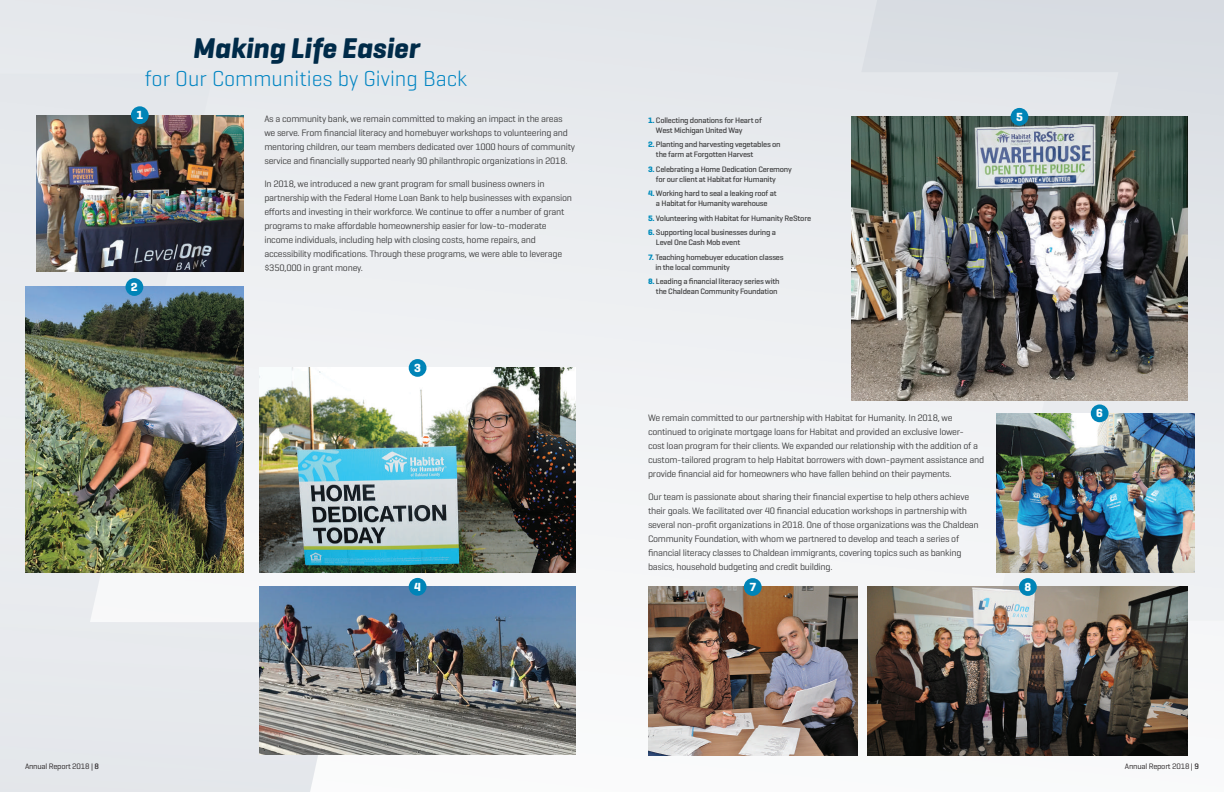
<style>
.page{position:relative;width:1224px;height:792px;background:#fff}
.page>*{position:absolute;margin:0;border:0;box-sizing:border-box;transform-origin:0 0}
.t1{font:italic 700 29.1px "Geogrotesque";color:#002b49}
.t2{font:300 22px "Geogrotesque";color:#0084c2}
.t3{font:700 12px "Geogrotesque";color:#fff}
.t4{font:9.5px/14px "Geogrotesque";letter-spacing:-.025em;color:#3e3e3f}
.t5{font:500 8px/10px "Geogrotesque";letter-spacing:-.025em;color:#3e3e3f}
.t6{font:8px "Geogrotesque";letter-spacing:-.025em;color:#231f20}
.s1{font-weight:700;color:#008cbc}
.s2{font-weight:500}
</style>
<div class="page">
<div style="left:0;top:0;width:1224px;height:792px;background:linear-gradient(to bottom,#e5e8eb,#f2f4f5)"></div>
<img style="left:36px;top:115px;width:208px;height:156px">
<img style="left:25px;top:287px;width:219px;height:285px">
<img style="left:259px;top:368px;width:317px;height:204px">
<img style="left:648px;top:586px;width:210px;height:170px">
<img style="left:868px;top:586px;width:320px;height:170px">
<img style="left:996px;top:413px;width:198px;height:159px">
<img style="left:851px;top:117px;width:337px;height:283px">
<img style="left:259px;top:587px;width:317px;height:168px">
<div style="left:131px;top:106px;width:18px;height:18px;background:#0084b7;border-radius:50%"></div>
<div style="left:126px;top:278px;width:17px;height:18px;background:#0084b7;border-radius:50%"></div>
<div style="left:409px;top:359px;width:17px;height:18px;background:#0084b7;border-radius:50%"></div>
<div style="left:409px;top:578px;width:17px;height:18px;background:#0084b7;border-radius:50%"></div>
<div style="left:1011px;top:108px;width:17px;height:18px;background:#0084b7;border-radius:50%"></div>
<div style="left:1091px;top:404px;width:18px;height:18px;background:#0084b7;border-radius:50%"></div>
<div style="left:1019px;top:578px;width:18px;height:18px;background:#0084b7;border-radius:50%"></div>
<div style="left:744px;top:578px;width:18px;height:18px;background:#0084b7;border-radius:50%"></div>
<h1 class="t1" style="left:193px;top:30px;width:228px">Making Life Easier</h1>
<h2 class="t2" style="left:145px;top:65px;width:324px">for Our Communities by Giving Back</h2>
<p class="t3" style="left:136px;top:107px;width:8px">1</p>
<p class="t3" style="left:131px;top:279px;width:8px">2</p>
<p class="t4" style="left:264px;top:112px;width:312px">As a community bank, we remain committed to making an impact in the areas we serve. From financial literacy and homebuyer workshops to volunteering and mentoring children, our team members dedicated over 1000 hours of community service and financially supported nearly 90 philanthropic organizations in 2018.</p>
<p class="t4" style="left:264px;top:177px;width:309px">In 2018, we introduced a new grant program for small business owners in partnership with the Federal Home Loan Bank to help businesses with expansion efforts and investing in their workforce. We continue to offer a number of grant programs to make affordable homeownership easier for low-to-moderate income individuals, including help with closing costs, home repairs, and accessibility modifications. Through these programs, we were able to leverage $350,000 in grant money.</p>
<p class="t3" style="left:414px;top:360px;width:8px">3</p>
<p class="t3" style="left:414px;top:579px;width:8px">4</p>
<p class="t5" style="left:656px;top:115px;width:107px;text-indent:-8px"><span class="s1">1.</span> Collecting donations for Heart of<br>West Michigan United Way</p>
<p class="t5" style="left:656px;top:139px;width:126px;text-indent:-8px"><span class="s1">2.</span> Planting and harvesting vegetables on the farm at Forgotten Harvest</p>
<p class="t5" style="left:656px;top:164px;width:137px;text-indent:-8px"><span class="s1">3.</span> Celebrating a Home Dedication Ceremony for our client at Habitat for Humanity</p>
<p class="t5" style="left:648px;top:188px;width:130px;text-align:center"><span class="s1">4.</span> Working hard to seal a leaking roof at a Habitat for Humanity warehouse</p>
<p class="t5" style="left:648px;top:213px;width:165px"><span class="s1">5.</span> Volunteering with Habitat for Humanity ReStore</p>
<p class="t5" style="left:656px;top:227px;width:122px;text-indent:-8px"><span class="s1">6.</span> Supporting local businesses during a<br>Level One Cash Mob event</p>
<p class="t5" style="left:655px;top:252px;width:130px;text-indent:-7px"><span class="s1">7.</span> Teaching homebuyer education classes in the local community</p>
<p class="t5" style="left:648px;top:276px;width:133px;text-align:right"><span class="s1">8.</span> Leading a financial literacy series with the Chaldean Community Foundation</p>
<p class="t3" style="left:1016px;top:109px;width:8px">5</p>
<p class="t4" style="left:648px;top:411px;width:338px">We remain committed to our partnership with Habitat for Humanity. In 2018, we continued to originate mortgage loans for Habitat and provided an exclusive lower-<br>cost loan program for their clients. We expanded our relationship with the addition of a custom-tailored program to help Habitat borrowers with down-payment assistance and provide financial aid for homeowners who have fallen behind on their payments.</p>
<p class="t4" style="left:648px;top:490px;width:332px">Our team is passionate about sharing their financial expertise to help others achieve their goals. We facilitated over 40 financial education workshops in partnership with several non-profit organizations in 2018. One of those organizations was the Chaldean Community Foundation, with whom we partnered to develop and teach a series of financial literacy classes to Chaldean immigrants, covering topics such as banking basics, household budgeting and credit building.</p>
<p class="t3" style="left:749px;top:579px;width:8px">7</p>
<p class="t3" style="left:1024px;top:579px;width:8px">8</p>
<p class="t3" style="left:1096px;top:406px;width:8px">6</p>
<p class="t6" style="left:25px;top:761px;width:76px">Annual Report 2018 | <span class="s2">8</span></p>
<p class="t6" style="left:1125px;top:761px;width:76px">Annual Report 2018 | <span class="s2">9</span></p>
</div>
